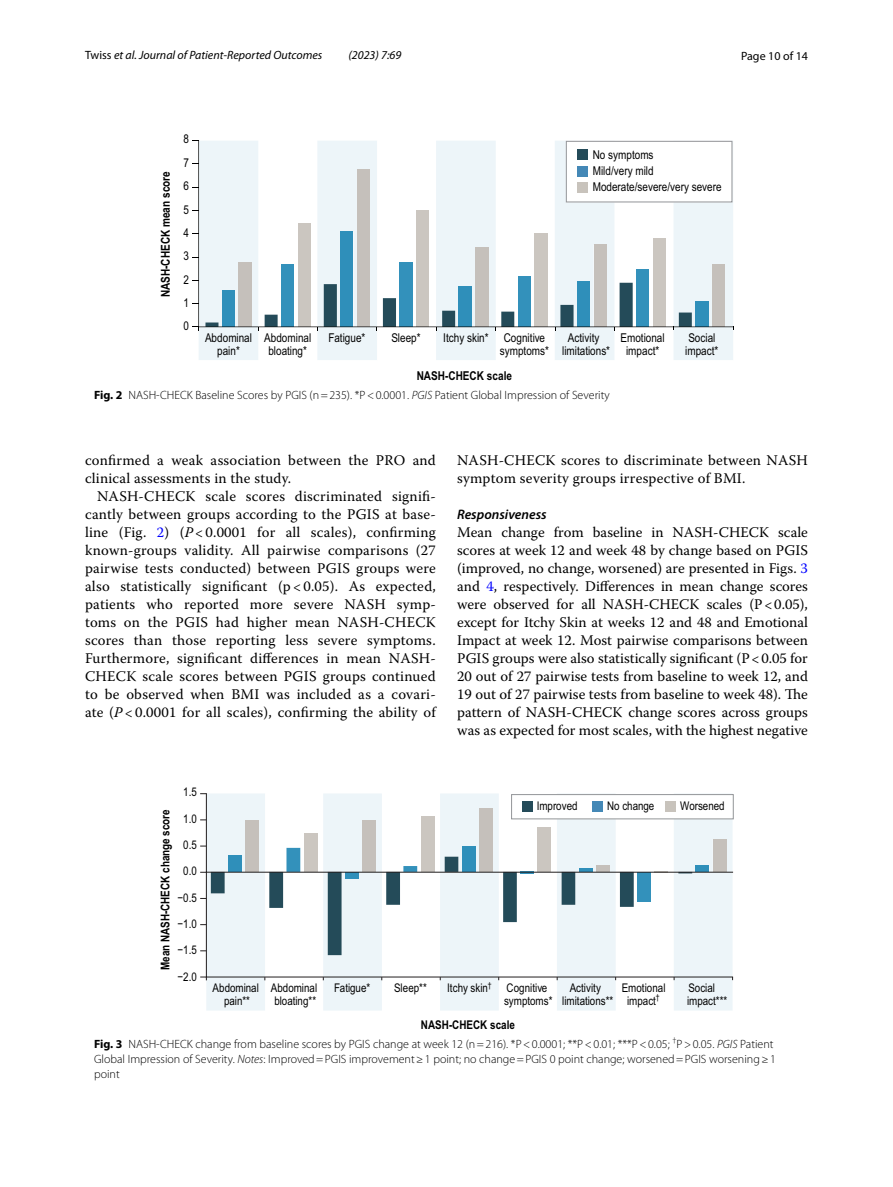
<style>
.page{position:relative;width:893px;height:1187px;background:#fff}
.page>*{position:absolute;margin:0;border:0;box-sizing:border-box;transform-origin:0 0}
.t1{font:14.7px/18px "Warnock Pro";letter-spacing:.015em;color:#000}
.t2{font:italic 600 13.8px "Myriad Pro";color:#000}
.t3{font:12.3px "Arial Narrow Bold 3";color:#000}
.t4{font:12.15px/12.8px "Arial Narrow 3";color:#000;text-align:center}
.t5{font:300 12px/15px "Myriad Pro";color:#000}
.t6{font:12px/12.6px "Arial Narrow 2";color:#000;text-align:center}
.t7{font:italic 12px "Myriad Pro";color:#000}
.t8{font:12px "Arial Narrow Bold 2";color:#000}
.t9{font:12px "Myriad Pro";color:#000}
.s1{font-style:normal}
.s2{font-weight:700}
.s3{font-style:italic}
.s4{color:#00f}
</style>
<div class="page">
<svg style="left:192px;top:140px;width:542px;height:220px"></svg>
<div style="left:577px;top:149px;width:11px;height:11px;background:#244b59"></div>
<div style="left:577px;top:166px;width:11px;height:10px;background:#4488b6"></div>
<div style="left:577px;top:182px;width:11px;height:11px;background:#c8c3bc"></div>
<div style="left:674px;top:977px;width:59px;height:33px;background:#edf5f9"></div>
<div style="left:440px;top:977px;width:59px;height:33px;background:#edf5f9"></div>
<svg style="left:200px;top:793px;width:65px;height:217px"></svg>
<div style="left:557px;top:977px;width:59px;height:33px;background:#edf5f9"></div>
<svg style="left:286px;top:977px;width:131px;height:33px"></svg>
<svg style="left:206px;top:793px;width:527px;height:184px"></svg>
<div style="left:512px;top:794px;width:221px;height:24px;background:#fff"></div>
<div style="left:511px;top:794px;width:223px;height:25px;border:1px solid #939598"></div>
<div style="left:522px;top:801px;width:10px;height:10px;background:#244b59"></div>
<div style="left:592px;top:801px;width:11px;height:10px;background:#4488b6"></div>
<div style="left:665px;top:801px;width:11px;height:10px;background:#c8c3bc"></div>
<p class="t7" style="left:85px;top:48px;width:239px"><span class="s1">Twiss</span> et al. Journal of Patient-Reported Outcomes</p>
<p class="t7" style="left:348px;top:48px;width:54px">(2023) 7:69</p>
<p class="t9" style="left:741px;top:48px;width:68px">Page 10 of 14</p>
<p class="t3" style="left:156px;top:297px;width:128px;rotate:-90deg">NASH-CHECK mean score</p>
<p class="t4" style="left:184px;top:132px;width:7px">8</p>
<p class="t4" style="left:184px;top:156px;width:7px">7</p>
<p class="t4" style="left:184px;top:179px;width:7px">6</p>
<p class="t4" style="left:184px;top:226px;width:7px">4</p>
<p class="t4" style="left:184px;top:202px;width:7px">5</p>
<p class="t4" style="left:184px;top:249px;width:7px">3</p>
<p class="t4" style="left:184px;top:272px;width:7px">2</p>
<p class="t4" style="left:184px;top:296px;width:7px">1</p>
<p class="t4" style="left:184px;top:319px;width:7px">0</p>
<p class="t4" style="left:593px;top:146px;width:130px;line-height:16.2px;text-align:left">No symptoms<br>Mild/very mild<br>Moderate/severe/very severe</p>
<p class="t4" style="left:500px;top:331px;width:51px">Cognitive symptoms*</p>
<p class="t4" style="left:562px;top:331px;width:49px">Activity limitations*</p>
<p class="t4" style="left:621px;top:331px;width:46px">Emotional impact*</p>
<p class="t5" style="left:94px;top:387px;width:517px"><span class="s2">Fig. 2</span> NASH-CHECK Baseline Scores by PGIS (n=235). *P&lt;0.0001. <span class="s3">PGIS</span> Patient Global Impression of Severity</p>
<p class="t4" style="left:205px;top:331px;width:48px">Abdominal pain*</p>
<p class="t4" style="left:264px;top:331px;width:49px">Abdominal bloating*</p>
<p class="t4" style="left:328px;top:331px;width:38px">Fatigue*</p>
<p class="t4" style="left:391px;top:331px;width:31px">Sleep*</p>
<p class="t4" style="left:443px;top:331px;width:47px">Itchy skin*</p>
<p class="t4" style="left:685px;top:331px;width:35px;text-align:left">Social impact*</p>
<p class="t3" style="left:417px;top:366px;width:97px">NASH-CHECK scale</p>
<p class="t1" style="left:85px;top:451px;width:352px">confirmed a weak association between the PRO and clinical assessments in the study.</p>
<p class="t1" style="left:85px;top:487px;width:352px;text-align:justify;text-indent:12px">NASH-CHECK scale scores discriminated signifi&shy;cantly between groups according to the PGIS at base&shy;line (Fig. <span class="s4">2</span>) (<span class="s3">P</span> &lt; 0.0001 for all scales), confirming known-groups validity. All pairwise comparisons (27 pairwise tests conducted) between PGIS groups were also statistically significant (p &lt; 0.05). As expected, patients who reported more severe NASH symp&shy;toms on the PGIS had higher mean NASH-CHECK scores than those reporting less severe symptoms.<br>Furthermore, significant differences in mean NASH-CHECK scale scores between PGIS groups continued to be observed when BMI was included as a covari&shy;ate (<span class="s3">P</span> &lt; 0.0001 for all scales), confirming the ability of</p>
<p class="t6" style="left:183px;top:785px;width:15px">1.5</p>
<p class="t8" style="left:156px;top:970px;width:162px;rotate:-90deg">Mean NASH-CHECK change score</p>
<p class="t6" style="left:183px;top:811px;width:15px">1.0</p>
<p class="t6" style="left:183px;top:838px;width:15px">0.5</p>
<p class="t6" style="left:183px;top:864px;width:15px">0.0</p>
<p class="t6" style="left:178px;top:890px;width:21px">−0.5</p>
<p class="t6" style="left:178px;top:916px;width:21px">−1.0</p>
<p class="t6" style="left:178px;top:943px;width:21px">−1.5</p>
<p class="t1" style="left:457px;top:451px;width:352px">NASH-CHECK scores to discriminate between NASH symptom severity groups irrespective of BMI.</p>
<p class="t2" style="left:457px;top:506px;width:91px">Responsiveness</p>
<p class="t1" style="left:457px;top:523px;width:352px;text-align:justify">Mean change from baseline in NASH-CHECK scale scores at week 12 and week 48 by change based on PGIS (improved, no change, worsened) are presented in Figs. <span class="s4">3 </span>and <span class="s4">4</span>, respectively. Differences in mean change scores were observed for all NASH-CHECK scales (P&lt;0.05), except for Itchy Skin at weeks 12 and 48 and Emotional Impact at week 12. Most pairwise comparisons between PGIS groups were also statistically significant (P&lt;0.05 for 20 out of 27 pairwise tests from baseline to week 12, and 19 out of 27 pairwise tests from baseline to week 48). The pattern of NASH-CHECK change scores across groups was as expected for most scales, with the highest negative</p>
<p class="t6" style="left:537px;top:799px;width:42px">Improved</p>
<p class="t6" style="left:607px;top:799px;width:49px">No change</p>
<p class="t6" style="left:680px;top:799px;width:46px">Worsened</p>
<p class="t6" style="left:178px;top:969px;width:21px">−2.0</p>
<p class="t6" style="left:213px;top:980px;width:48px">Abdominal pain**</p>
<p class="t6" style="left:271px;top:980px;width:48px;text-align:left">Abdominal bloating**</p>
<p class="t6" style="left:334px;top:980px;width:38px">Fatigue*</p>
<p class="t6" style="left:394px;top:980px;width:34px">Sleep**</p>
<p class="t6" style="left:447px;top:980px;width:46px">Itchy skin<sup>†</sup></p>
<p class="t6" style="left:687px;top:980px;width:42px;text-align:left">Social impact***</p>
<p class="t6" style="left:504px;top:980px;width:50px;text-align:left">Cognitive symptoms*</p>
<p class="t6" style="left:562px;top:980px;width:53px">Activity limitations**</p>
<p class="t6" style="left:622px;top:980px;width:45px">Emotional impact<sup>†</sup></p>
<p class="t8" style="left:421px;top:1015px;width:96px">NASH-CHECK scale</p>
<p class="t5" style="left:94px;top:1036px;width:683px"><span class="s2">Fig. 3</span> NASH-CHECK change from baseline scores by PGIS change at week 12 (n=216). *P&lt;0.0001; **P&lt;0.01; ***P&lt;0.05; <sup>†</sup>P&gt;0.05. <span class="s3">PGIS</span> Patient<br>Global Impression of Severity. <span class="s3">Notes</span>: Improved=PGIS improvement≥1 point; no change=PGIS 0 point change; worsened=PGIS worsening≥1 point</p>
</div>
